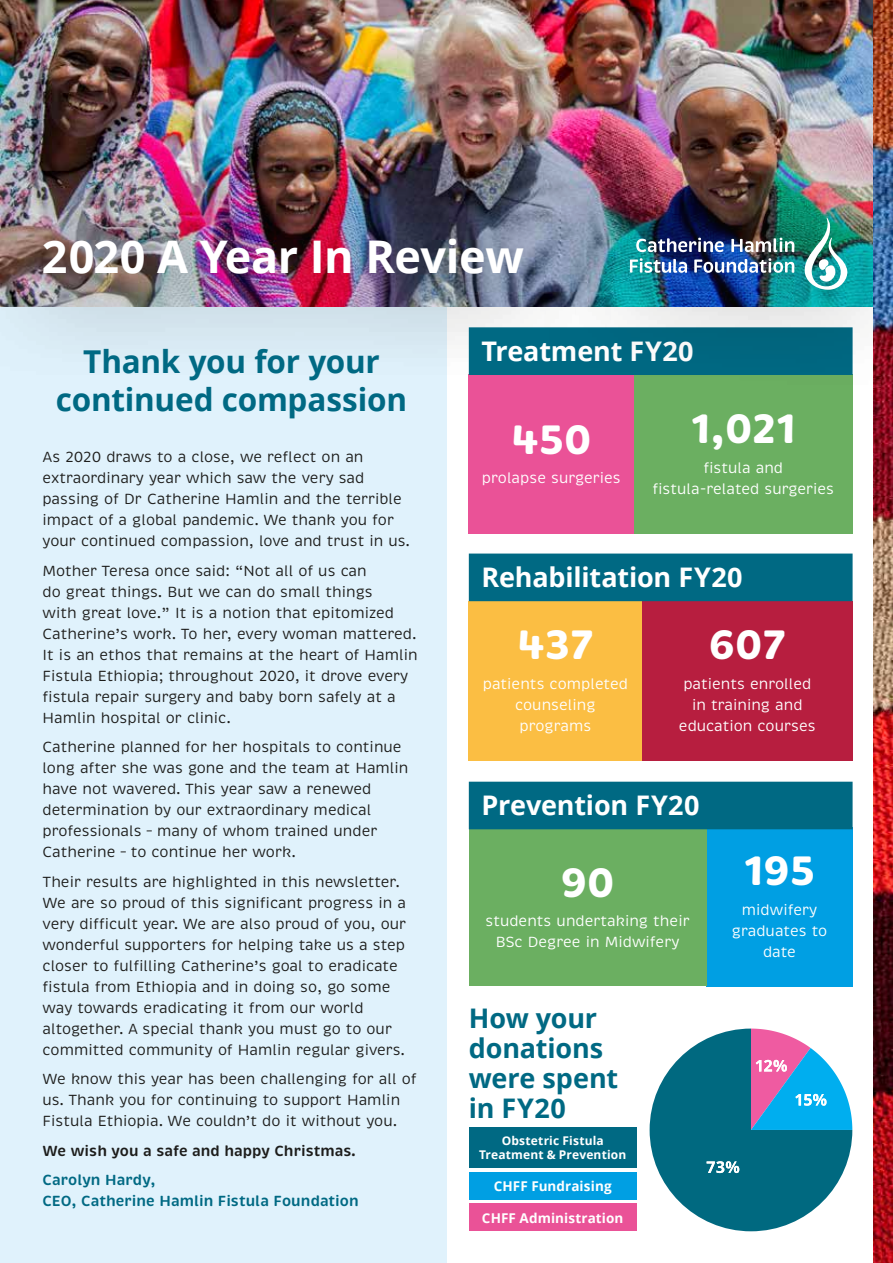
<style>
.page{position:relative;width:893px;height:1263px;background:#fff}
.page>*{position:absolute;margin:0;border:0;box-sizing:border-box;transform-origin:0 0}
.t1{font:700 45px "Open Sans";letter-spacing:-.01em;color:#fff}
.t2{font:700 42px "Brevia";color:#fff}
.t3{font:700 31.5px/38.4px "Open Sans";letter-spacing:-.005em;color:#006983;text-align:center}
.t4{font:700 27px "Open Sans";letter-spacing:-.005em;color:#fff}
.t5{font:700 27px/30px "Open Sans";letter-spacing:-.005em;color:#006983}
.t6{font:15px/21px "Brevia";color:#1d1d1b}
.t7{font:15px/21px "Brevia";color:#fff;text-align:center}
.t8{font:600 15px/21px "Brevia";color:#006983}
.t9{font:600 15px "Brevia";color:#1d1d1b}
.t10{font:700 13.5px "Open Sans";letter-spacing:.01em;color:#fff}
.t11{font:700 12px/14.4px "Open Sans";letter-spacing:.015em;color:#fff;text-align:center}
</style>
<div class="page">
<div style="left:469px;top:1127px;width:168px;height:40px;background:#006983"></div>
<div style="left:0;top:306px;width:446px;height:957px;background:#e0f2fc"></div>
<img style="left:0;top:0;width:874px;height:138px">
<img style="left:0;top:138px;width:535px;height:240px">
<img style="left:874px;top:0;width:19px;height:1263px">
<div style="left:469px;top:374px;width:165px;height:160px;background:#ea5297"></div>
<div style="left:634px;top:374px;width:219px;height:160px;background:#6baf61"></div>
<div style="left:706px;top:827px;width:147px;height:159px;background:#009fe3"></div>
<div style="left:469px;top:829px;width:237px;height:157px;background:#6baf61"></div>
<div style="left:469px;top:782px;width:384px;height:47px;background:#006983"></div>
<div style="left:642px;top:601px;width:211px;height:159px;background:#b71e3f"></div>
<div style="left:469px;top:601px;width:173px;height:159px;background:#fbbe43"></div>
<div style="left:469px;top:553px;width:384px;height:48px;background:#006983"></div>
<div style="left:469px;top:327px;width:66px;height:48px;background:#006983"></div>
<div style="left:469px;top:1204px;width:168px;height:27px;background:#ea5297"></div>
<div style="left:469px;top:1172px;width:168px;height:27px;background:#009fe3"></div>
<img style="left:535px;top:133px;width:358px;height:254px">
<svg style="left:636px;top:238px;width:88px;height:14px"></svg>
<svg style="left:731px;top:238px;width:63px;height:14px"></svg>
<svg style="left:630px;top:258px;width:57px;height:15px"></svg>
<svg style="left:694px;top:258px;width:100px;height:15px"></svg>
<img style="left:804px;top:217px;width:44px;height:73px">
<svg style="left:650px;top:1028px;width:203px;height:203px"></svg>
<h1 class="t1" style="left:42px;top:225px;width:484px">2020 A Year In Review</h1>
<h3 class="t3" style="left:56px;top:341px;width:353px">Thank you for your continued compassion</h3>
<p class="t6" style="left:43px;top:446px;width:369px">As 2020 draws to a close, we reflect on an extraordinary year which saw the very sad passing of Dr Catherine Hamlin and the terrible impact of a global pandemic. We thank you for your continued compassion, love and trust in us.</p>
<p class="t6" style="left:43px;top:560px;width:377px">Mother Teresa once said: “Not all of us can<br>do great things. But we can do small things<br>with great love.” It is a notion that epitomized Catherine’s work. To her, every woman mattered.<br>It is an ethos that remains at the heart of Hamlin Fistula Ethiopia; throughout 2020, it drove every fistula repair surgery and baby born safely at a Hamlin hospital or clinic.</p>
<p class="t6" style="left:43px;top:737px;width:368px">Catherine planned for her hospitals to continue long after she was gone and the team at Hamlin have not wavered. This year saw a renewed determination by our extraordinary medical professionals – many of whom trained under Catherine – to continue her work.</p>
<p class="t6" style="left:43px;top:871px;width:365px">Their results are highlighted in this newsletter.<br>We are so proud of this significant progress in a very difficult year. We are also proud of you, our wonderful supporters for helping take us a step closer to fulfilling Catherine’s goal to eradicate fistula from Ethiopia and in doing so, go some way towards eradicating it from our world altogether. A special thank you must go to our committed community of Hamlin regular givers.</p>
<p class="t6" style="left:43px;top:1069px;width:376px">We know this year has been challenging for all of us. Thank you for continuing to support Hamlin<br>Fistula Ethiopia. We couldn’t do it without you.</p>
<p class="t9" style="left:43px;top:1141px;width:315px">We wish you a safe and happy Christmas.</p>
<p class="t8" style="left:43px;top:1169px;width:318px">Carolyn Hardy,<br>CEO, Catherine Hamlin Fistula Foundation</p>
<h3 class="t4" style="left:482px;top:332px;width:214px">Treatment FY20</h3>
<h2 class="t2" style="left:511px;top:413px;width:82px">450</h2>
<p class="t7" style="left:482px;top:468px;width:140px">prolapse surgeries</p>
<h2 class="t2" style="left:691px;top:403px;width:106px">1,021</h2>
<p class="t7" style="left:652px;top:457px;width:183px">fistula and fistula-related surgeries</p>
<h3 class="t4" style="left:482px;top:558px;width:262px">Rehabilitation FY20</h3>
<h2 class="t2" style="left:518px;top:618px;width:77px">437</h2>
<p class="t7" style="left:483px;top:673px;width:147px">patients completed counseling programs</p>
<h2 class="t2" style="left:709px;top:618px;width:78px">607</h2>
<p class="t7" style="left:679px;top:673px;width:138px">patients enrolled in training and education courses</p>
<h3 class="t4" style="left:482px;top:786px;width:219px">Prevention FY20</h3>
<h2 class="t2" style="left:561px;top:856px;width:55px">90</h2>
<p class="t7" style="left:486px;top:911px;width:206px">students undertaking their<br>BSc Degree in Midwifery</p>
<h3 class="t5" style="left:469px;top:1003px;width:151px">How your donations were spent in FY20</h3>
<p class="t11" style="left:479px;top:1133px;width:149px">Obstetric Fistula<br>Treatment &amp; Prevention</p>
<p class="t10" style="left:494px;top:1176px;width:120px">CHFF Fundraising</p>
<p class="t10" style="left:482px;top:1208px;width:143px">CHFF Administration</p>
<h2 class="t2" style="left:744px;top:844px;width:73px">195</h2>
<p class="t7" style="left:732px;top:899px;width:97px">midwifery graduates to date</p>
</div>
